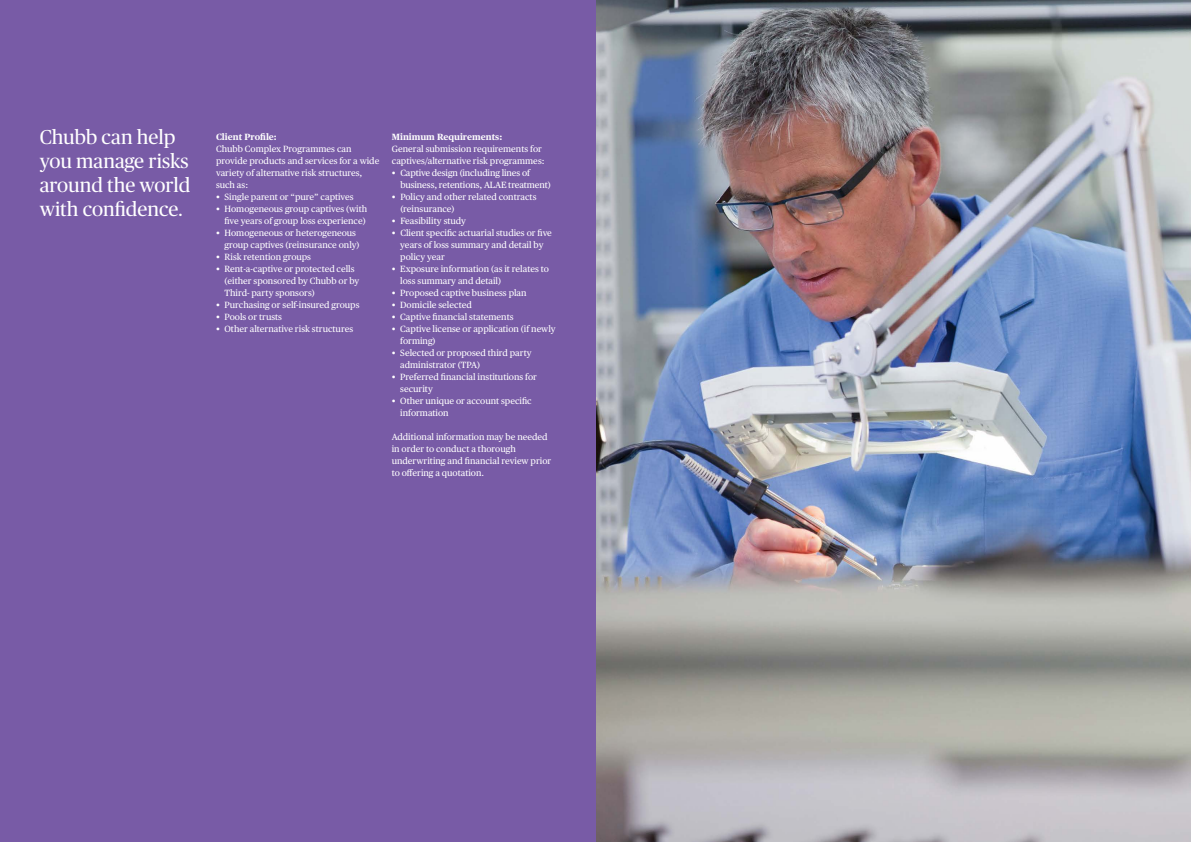
<style>
.page{position:relative;width:1191px;height:842px;background:#fff}
.page>*{position:absolute;margin:0;border:0;box-sizing:border-box;transform-origin:0 0}
.t1{font:20px/24px "Chubb Publico";color:#fff}
.t2{font:9px/12px "Chubb Publico Text";color:#fff}
.t3{font:700 9px "Chubb Publico Text";color:#fff}
</style>
<div class="page">
<div style="left:0;top:0;width:597px;height:842px;background:#785ba6"></div>
<img style="left:596px;top:0;width:595px;height:842px">
<h1 class="t1" style="left:40px;top:124px;width:152px">Chubb can help you manage risks around the world with confidence.</h1>
<p class="t3" style="left:216px;top:130px;width:62px">Client Profile:</p>
<p class="t2" style="left:216px;top:142px;width:165px">Chubb Complex Programmes can provide products and services for a wide variety of alternative risk structures, such as:</p>
<p class="t2" style="left:216px;top:190px;width:139px">• Single parent or “pure” captives</p>
<p class="t2" style="left:216px;top:202px;width:153px;text-align:right">• Homogeneous group captives (with five years of group loss experience)</p>
<p class="t2" style="left:224px;top:226px;width:136px;text-indent:-8px">• Homogeneous or heterogeneous group captives (reinsurance only)</p>
<p class="t2" style="left:216px;top:250px;width:97px">• Risk retention groups</p>
<p class="t2" style="left:224px;top:262px;width:136px;text-indent:-8px">• Rent-a-captive or protected cells (either sponsored by Chubb or by<br>Third- party sponsors)</p>
<p class="t2" style="left:216px;top:298px;width:145px">• Purchasing or self-insured groups</p>
<p class="t2" style="left:216px;top:310px;width:68px">• Pools or trusts</p>
<p class="t2" style="left:216px;top:322px;width:139px">• Other alternative risk structures</p>
<p class="t3" style="left:392px;top:130px;width:112px">Minimum Requirements:</p>
<p class="t2" style="left:392px;top:142px;width:154px">General submission requirements for captives/alternative risk programmes:</p>
<p class="t2" style="left:400px;top:166px;width:152px;text-indent:-8px">• Captive design (including lines of business, retentions, ALAE treatment)</p>
<p class="t2" style="left:400px;top:190px;width:138px;text-indent:-8px">• Policy and other related contracts (reinsurance)</p>
<p class="t2" style="left:392px;top:214px;width:76px">• Feasibility study</p>
<p class="t2" style="left:400px;top:226px;width:153px;text-indent:-8px">• Client specific actuarial studies or five years of loss summary and detail by policy year</p>
<p class="t2" style="left:400px;top:262px;width:150px;text-indent:-8px">• Exposure information (as it relates to loss summary and detail)</p>
<p class="t2" style="left:392px;top:286px;width:136px">• Proposed captive business plan</p>
<p class="t2" style="left:392px;top:298px;width:81px">• Domicile selected</p>
<p class="t2" style="left:392px;top:310px;width:123px">• Captive financial statements</p>
<p class="t2" style="left:400px;top:322px;width:157px;text-indent:-8px">• Captive license or application (if newly forming)</p>
<p class="t2" style="left:400px;top:346px;width:133px;text-indent:-8px">• Selected or proposed third party administrator (TPA)</p>
<p class="t2" style="left:400px;top:370px;width:138px;text-indent:-8px">• Preferred financial institutions for security</p>
<p class="t2" style="left:400px;top:394px;width:133px;text-indent:-8px">• Other unique or account specific information</p>
<p class="t2" style="left:392px;top:430px;width:161px">Additional information may be needed in order to conduct a thorough underwriting and financial review prior to offering a quotation.</p>
</div>
